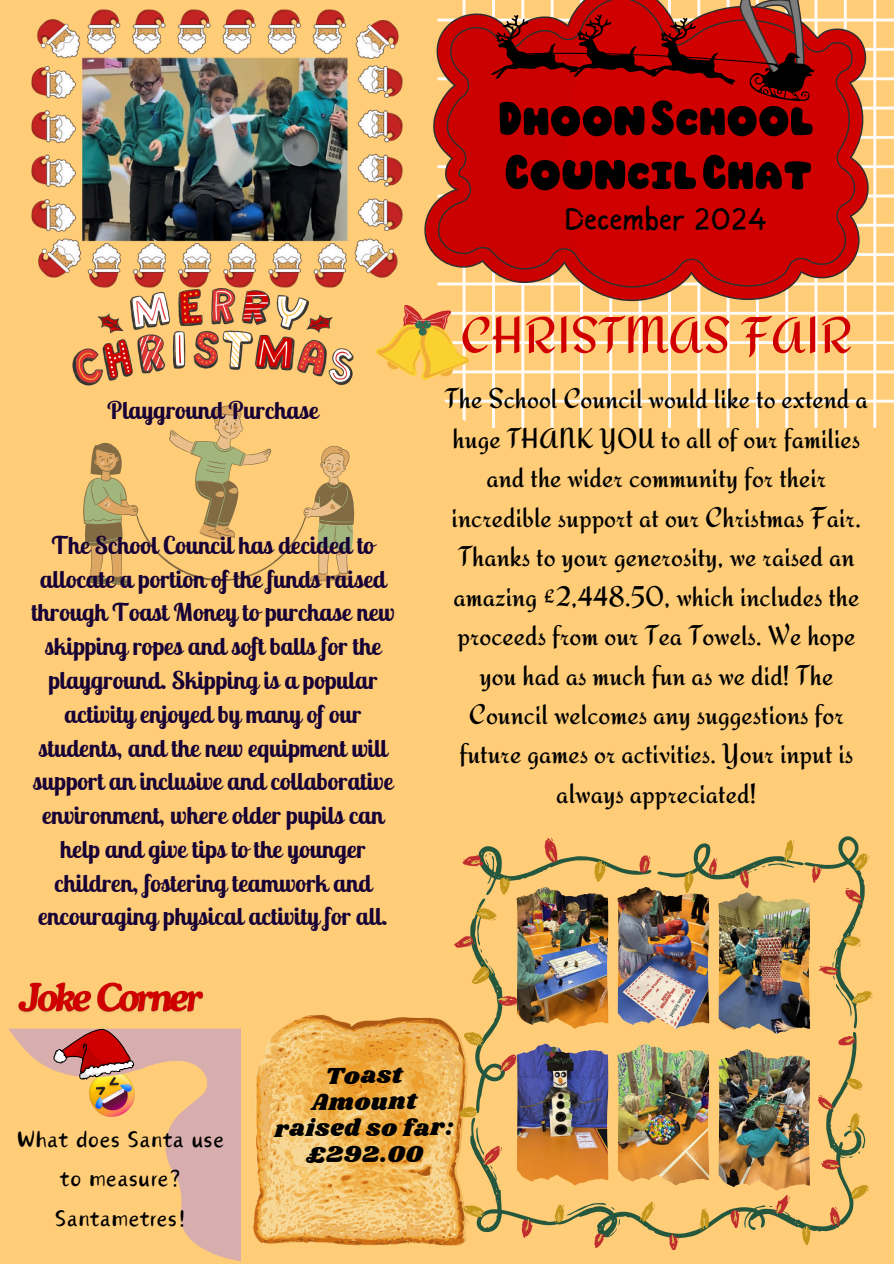
<style>
.page{position:relative;width:894px;height:1264px;background:#fff}
.page>*{position:absolute;margin:0;border:0;box-sizing:border-box;transform-origin:0 0}
.t1{font:54px/54px "RTL Balabeloo Pro Regular";color:#000}
.t2{font:50.85px "Redressed";color:#d00000}
.t3{font:31.5px "Sigher";color:#000}
.t4{font:28.8px/39.3px "Canva Tangyuan Handwriting";color:#000;text-align:center}
.t5{font:28.35px/39.5px "Redressed";color:#000;text-align:center}
.t6{font:700 24.45px/33.8px "Lobster Two";color:#160035;text-align:center}
.t7{font:24px/26.2px "Shrikhand";letter-spacing:.03em;color:#000;text-align:center}
</style>
<div class="page">
<div style="left:0;top:0;width:893px;height:1263px;background:#ffcd78"></div>
<hr style="left:873px;top:0;width:3px;height:428px;background:#fffbf7">
<hr style="left:843px;top:0;width:3px;height:428px;background:#fffbf7">
<hr style="left:814px;top:0;width:3px;height:428px;background:#fffbf7">
<hr style="left:785px;top:0;width:3px;height:428px;background:#fffbf7">
<hr style="left:755px;top:0;width:3px;height:428px;background:#fffbf7">
<hr style="left:726px;top:0;width:3px;height:428px;background:#fffbf7">
<hr style="left:697px;top:0;width:3px;height:428px;background:#fffbf7">
<hr style="left:667px;top:0;width:3px;height:428px;background:#fffbf7">
<hr style="left:638px;top:0;width:3px;height:428px;background:#fffbf7">
<hr style="left:609px;top:0;width:3px;height:428px;background:#fffbf7">
<hr style="left:579px;top:0;width:3px;height:428px;background:#fffbf7">
<hr style="left:550px;top:0;width:3px;height:428px;background:#fffbf7">
<hr style="left:521px;top:0;width:3px;height:428px;background:#fffbf7">
<hr style="left:492px;top:0;width:3px;height:428px;background:#fffbf7">
<hr style="left:462px;top:0;width:3px;height:428px;background:#fffbf7">
<hr style="left:437px;top:400px;width:456px;height:2px;background:#fffbf7">
<hr style="left:437px;top:370px;width:456px;height:3px;background:#fffbf7">
<hr style="left:437px;top:341px;width:456px;height:3px;background:#fffbf7">
<hr style="left:437px;top:312px;width:456px;height:3px;background:#fffbf7">
<hr style="left:437px;top:282px;width:456px;height:3px;background:#fffbf7">
<hr style="left:437px;top:253px;width:456px;height:3px;background:#fffbf7">
<hr style="left:437px;top:224px;width:456px;height:3px;background:#fffbf7">
<hr style="left:437px;top:194px;width:456px;height:3px;background:#fffbf7">
<hr style="left:437px;top:165px;width:456px;height:3px;background:#fffbf7">
<hr style="left:437px;top:136px;width:456px;height:3px;background:#fffbf7">
<hr style="left:437px;top:107px;width:456px;height:3px;background:#fffbf7">
<hr style="left:437px;top:77px;width:456px;height:3px;background:#fffbf7">
<hr style="left:437px;top:48px;width:456px;height:3px;background:#fffbf7">
<hr style="left:437px;top:19px;width:456px;height:3px;background:#fffbf7">
<svg style="left:424px;top:0;width:445px;height:301px;fill:#d00000"></svg>
<svg style="left:9px;top:1028px;width:232px;height:233px"></svg>
<svg style="left:252px;top:1014px;width:202px;height:232px"></svg>
<svg style="left:54px;top:1028px;width:80px;height:51px"></svg>
<svg style="left:454px;top:837px;width:405px;height:413px"></svg>
<img style="left:462px;top:849px;width:404px;height:394px">
<img style="left:516px;top:900px;width:71px;height:128px">
<img style="left:617px;top:900px;width:71px;height:128px">
<img style="left:718px;top:905px;width:71px;height:128px">
<img style="left:617px;top:1056px;width:71px;height:129px">
<img style="left:718px;top:1062px;width:71px;height:128px">
<img style="left:516px;top:1056px;width:71px;height:129px">
<svg style="left:72px;top:288px;width:282px;height:97px"></svg>
<svg style="left:83px;top:405px;width:271px;height:180px"></svg>
<svg style="left:375px;top:305px;width:94px;height:75px"></svg>
<svg style="left:475px;top:0;width:356px;height:183px"></svg>
<img style="left:18px;top:982px;width:186px;height:31px">
<img style="left:31px;top:9px;width:372px;height:279px">
<p class="t6" style="left:107px;top:393px;width:212px">Playground Purchase</p>
<p class="t6" style="left:31px;top:528px;width:364px">The School Council has decided to allocate a portion of the funds raised through Toast Money to purchase new skipping ropes and soft balls for the playground. Skipping is a popular activity enjoyed by many of our students, and the new equipment will support an inclusive and collaborative environment, where older pupils can help and give tips to the younger children, fostering teamwork and encouraging physical activity for all.</p>
<h1 class="t1" style="left:498px;top:94px;width:317px">Dhoon School<br>Council Chat</h1>
<h4 class="t3" style="left:564px;top:206px;width:204px">December 2024</h4>
<p class="t2" style="left:460px;top:305px;width:393px">CHRISTMAS FAIR</p>
<p class="t5" style="left:445px;top:379px;width:424px">The School Council would like to extend a huge THANK YOU to all of our families and the wider community for their incredible support at our Christmas Fair.<br>Thanks to your generosity, we raised an amazing £2,448.50, which includes the proceeds from our Tea Towels. We hope you had as much fun as we did! The Council welcomes any suggestions for future games or activities. Your input is always appreciated!</p>
<p class="t4" style="left:17px;top:1120px;width:209px">What does Santa use to measure?<br>Santametres!</p>
<h5 class="t7" style="left:325px;top:1063px;width:79px">Toast</h5>
<h5 class="t7" style="left:275px;top:1089px;width:180px">Amount raised so far: £292.00</h5>
</div>
